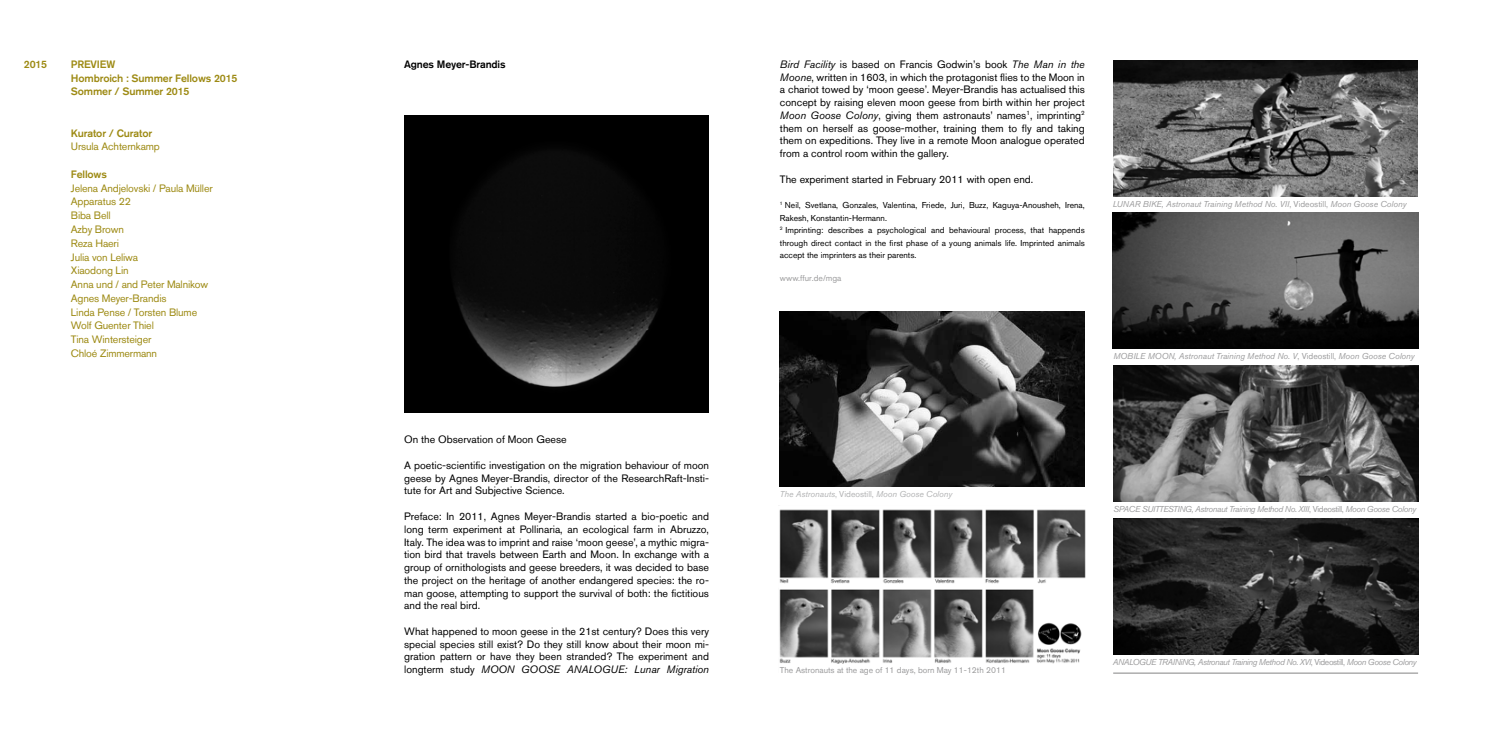
<style>
.page{position:relative;width:1489px;height:745px;background:#fff}
.page>*{position:absolute;margin:0;border:0;box-sizing:border-box;transform-origin:0 0}
.t1{font:10.62px/12.8px "Akzidenz Grotesk BQ";color:#000;text-align:justify}
.t2{font:10.62px/13.8px "Akzidenz Grotesk BQ";letter-spacing:-.015em;color:#9d8a13}
.t3{font:500 10.62px/13.8px "Akzidenz Grotesk BQ";letter-spacing:-.015em;color:#9d8a13}
.t4{font:500 10.62px "Akzidenz Grotesk BQ";letter-spacing:-.015em;color:#000}
.t5{font:8.5px/12.6px "Akzidenz Grotesk BQ";color:#000}
.t6{font:italic 8.5px "Akzidenz Grotesk BQ";letter-spacing:-.04em;color:#9c9c9d}
.t7{font:italic 8.5px "Akzidenz Grotesk BQ";color:#9c9c9d}
.t8{font:8.5px "Akzidenz Grotesk BQ";color:#9c9c9d}
.t9{font:italic 8.5px "Akzidenz Grotesk BQ";color:#b1b2b3}
.s1{font-style:italic}
.s2{font-style:normal}
</style>
<div class="page">
<img style="left:404px;top:115px;width:305px;height:297px">
<img style="left:780px;top:311px;width:304px;height:174px">
<img style="left:1112px;top:213px;width:305px;height:135px">
<img style="left:1113px;top:60px;width:304px;height:136px">
<img style="left:1113px;top:365px;width:304px;height:135px">
<img style="left:779px;top:509px;width:306px;height:155px">
<img style="left:1113px;top:518px;width:305px;height:136px">
<hr style="left:1113px;top:672px;width:304px;height:1px;background:#9c9c9d">
<p class="t3" style="left:24px;top:57px;width:25px">2015</p>
<p class="t3" style="left:71px;top:57px;width:46px">PREVIEW</p>
<p class="t4" style="left:404px;top:58px;width:103px">Agnes Meyer-Brandis</p>
<p class="t3" style="left:71px;top:71px;width:168px">Hombroich : Summer Fellows 2015<br>Sommer / Summer 2015</p>
<p class="t3" style="left:71px;top:126px;width:83px">Kurator / Curator</p>
<p class="t2" style="left:71px;top:140px;width:90px">Ursula Achternkamp</p>
<p class="t3" style="left:71px;top:167px;width:38px">Fellows</p>
<p class="t2" style="left:71px;top:181px;width:143px">Jelena Andjelovski / Paula Müller<br>Apparatus 22<br>Biba Bell<br>Azby Brown<br>Reza Haeri<br>Julia von Leliwa<br>Xiaodong Lin<br>Anna und / and Peter Malnikow<br>Agnes Meyer-Brandis<br>Linda Pense / Torsten Blume<br>Wolf Guenter Thiel<br>Tina Wintersteiger<br>Chloé Zimmermann</p>
<p class="t1" style="left:404px;top:433px;width:164px">On the Observation of Moon Geese</p>
<p class="t1" style="left:404px;top:458px;width:306px">A poetic-scientific investigation on the migration behaviour of moon geese by Agnes Meyer-Brandis, director of the ResearchRaft-Insti&shy;tute for Art and Subjective Science.</p>
<p class="t1" style="left:404px;top:509px;width:306px">Preface: In 2011, Agnes Meyer-Brandis started a bio-poetic and long term experiment at Pollinaria, an ecological farm in Abruzzo, Italy. The idea was to imprint and raise ‘moon geese’, a mythic migra&shy;tion bird that travels between Earth and Moon. In exchange with a group of ornithologists and geese breeders, it was decided to base the project on the heritage of another endangered species: the ro&shy;man goose, attempting to support the survival of both: the fictitious and the real bird.</p>
<p class="t1" style="left:404px;top:624px;width:306px">What happened to moon geese in the 21st century? Does this very special species still exist? Do they still know about their moon mi&shy;gration pattern or have they been stranded? The experiment and longterm study <span class="s1">MOON GOOSE ANALOGUE: Lunar Migration</span></p>
<p class="t1" style="left:780px;top:58px;width:306px"><span class="s1">Bird Facility</span> is based on Francis Godwin’s book <span class="s1">The Man in the Moone</span>, written in 1603, in which the protagonist flies to the Moon in a chariot towed by ‘moon geese’. Meyer-Brandis has actualised this concept by raising eleven moon geese from birth within her project <span class="s1">Moon Goose Colony</span>, giving them astronauts’ names<sup>1</sup>, imprinting<sup>2 </sup>them on herself as goose-mother, training them to fly and taking them on expeditions. They live in a remote Moon analogue operated from a control room within the gallery.</p>
<p class="t1" style="left:780px;top:172px;width:255px">The experiment started in February 2011 with open end.</p>
<p class="t5" style="left:780px;top:198px;width:306px"><sup>1</sup> Neil, Svetlana, Gonzales, Valentina, Friede, Juri, Buzz, Kaguya-Anousheh, Irena, Rakesh, Konstantin-Hermann.<br><sup>2</sup> Imprinting: describes a psychological and behavioural process, that happends through direct contact in the first phase of a young animals life. Imprinted animals accept the imprinters as their parents.</p>
<p class="t8" style="left:780px;top:273px;width:63px">www.ffur.de/mga</p>
<p class="t7" style="left:1112px;top:199px;width:295px">LUNAR BIKE, Astronaut Training Method No. VII<span class="s2">, Videostill,</span> Moon Goose Colony</p>
<p class="t7" style="left:1113px;top:350px;width:303px">MOBILE MOON, Astronaut Training Method No. V<span class="s2">, Videostill,</span> Moon Goose Colony</p>
<p class="t9" style="left:780px;top:488px;width:174px">The Astronauts<span class="s2">, Videostill,</span> Moon Goose Colony</p>
<p class="t6" style="left:1113px;top:503px;width:304px">SPACE SUITTESTING, Astronaut Training Method No. XIII<span class="s2">, Videostill,</span> Moon Goose Colony</p>
<p class="t8" style="left:780px;top:664px;width:227px">The Astronauts at the age of 11 days, born May 11-12th 2011</p>
<p class="t6" style="left:1112px;top:656px;width:305px">ANALOGUE TRAINiNG, Astronaut Training Method No. XVI<span class="s2">, Videostill,</span> Moon Goose Colony</p>
</div>
